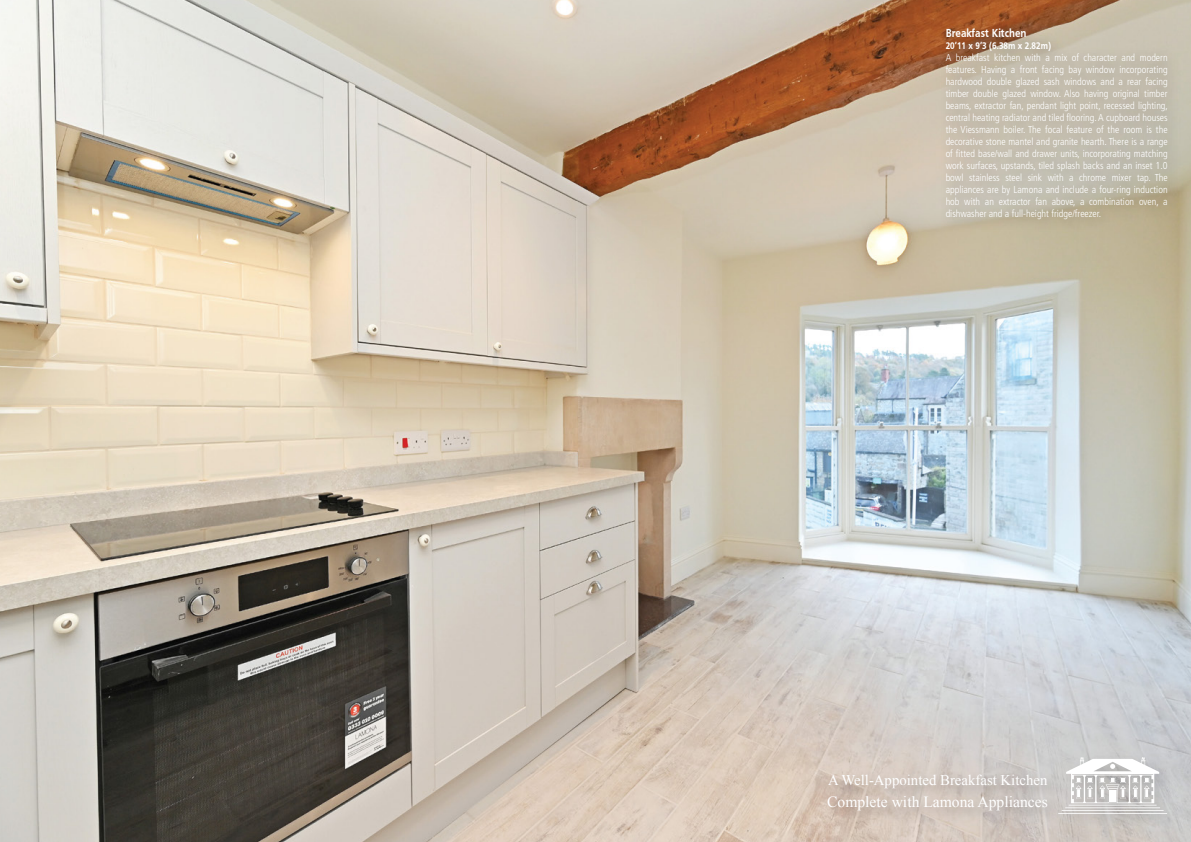
<style>
.page{position:relative;width:1191px;height:842px;background:#fff}
.page>*{position:absolute;margin:0;border:0;box-sizing:border-box;transform-origin:0 0}
.t1{font:15.6px "Times New Roman";color:#fff}
.t2{font:14.8px "Times New Roman";color:#fff}
.t3{font:700 12px "Frutiger Cnd";color:#fff}
.t4{font:300 condensed 10px/12px "Frutiger LT Std";color:#fff;text-align:justify}
.t5{font:700 10px "Frutiger Cnd";color:#fff}
</style>
<div class="page">
<img style="left:0;top:0;width:1191px;height:842px">
<img style="left:931px;top:13px;width:259px;height:228px">
<img style="left:1049px;top:748px;width:138px;height:87px">
<svg style="left:1058px;top:757px;width:109px;height:57px"></svg>
<img style="left:818px;top:763px;width:321px;height:21px">
<img style="left:817px;top:784px;width:336px;height:58px">
<p class="t3" style="left:945px;top:26px;width:82px">Breakfast Kitchen</p>
<p class="t5" style="left:945px;top:40px;width:107px">20’11 x 9’3 (6.38m x 2.82m)</p>
<p class="t4" style="left:945px;top:51px;width:224px">A breakfast kitchen with a mix of character and modern features. Having a front facing bay window incorporating hardwood double glazed sash windows and a rear facing timber double glazed window. Also having original timber beams, extractor fan, pendant light point, recessed lighting, central heating radiator and tiled flooring. A cupboard houses the Viessmann boiler. The focal feature of the room is the decorative stone mantel and granite hearth. There is a range of fitted base/wall and drawer units, incorporating matching work surfaces, upstands, tiled splash backs and an inset 1.0 bowl stainless steel sink with a chrome mixer tap. The appliances are by Lamona and include a four-ring induction hob with an extractor fan above, a combination oven, a dishwasher and a full-height fridge/freezer.</p>
<h2 class="t2" style="left:828px;top:770px;width:221px">A Well-Appointed Breakfast Kitchen</h2>
<h1 class="t1" style="left:827px;top:791px;width:222px">Complete with Lamona Appliances</h1>
</div>
